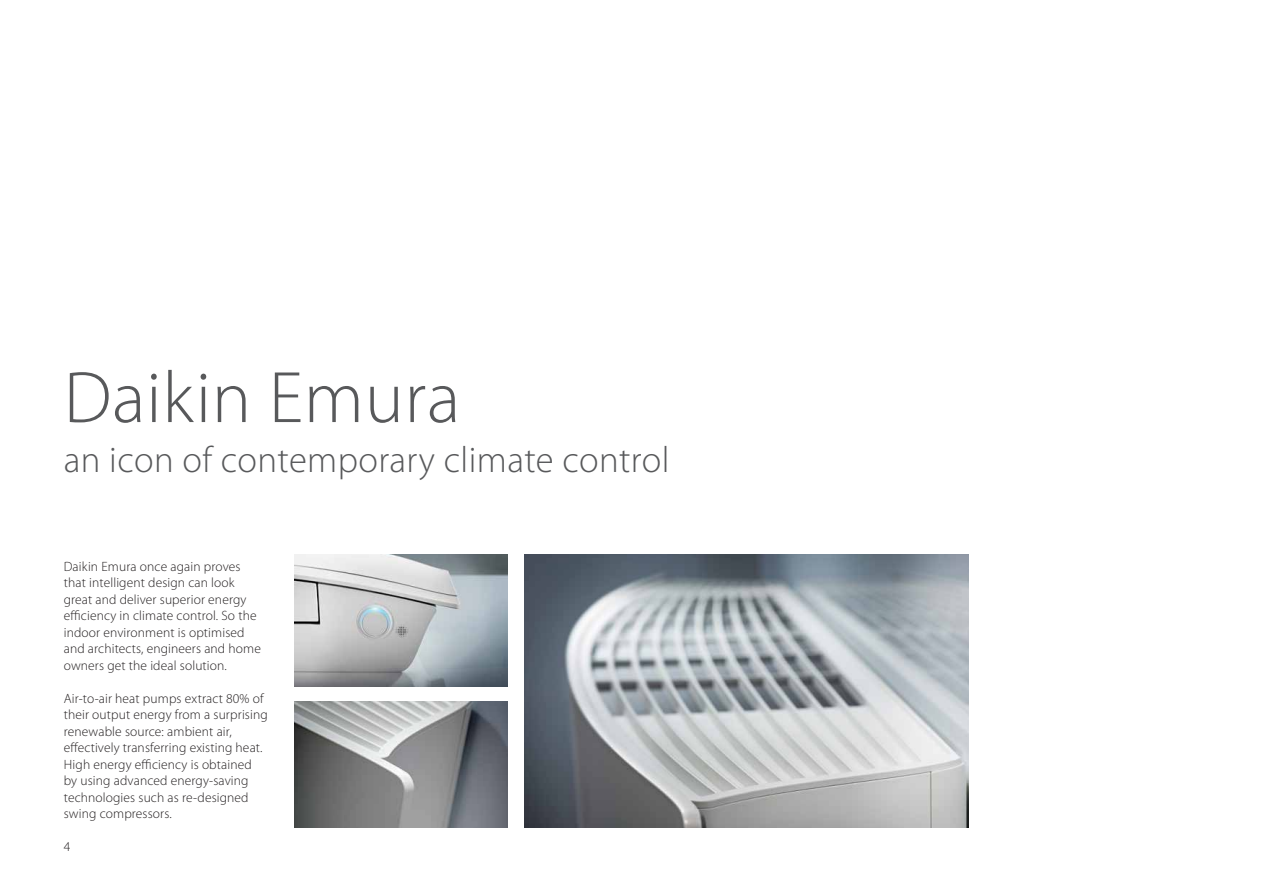
<style>
.page{position:relative;width:1263px;height:893px;background:#fff}
.page>*{position:absolute;margin:0;border:0;box-sizing:border-box;transform-origin:0 0}
.t1{font:300 73.5px "Myriad Pro";letter-spacing:.01em;color:#58595b}
.t2{font:300 36.75px "Myriad Pro";letter-spacing:.01em;color:#58595b}
.t3{font:300 13.5px/16.5px "Myriad Pro";letter-spacing:.01em;color:#231f20}
</style>
<div class="page">
<img style="left:294px;top:554px;width:214px;height:133px">
<img style="left:525px;top:554px;width:444px;height:274px">
<img style="left:294px;top:702px;width:214px;height:125px">
<h1 class="t1" style="left:64px;top:353px;width:398px">Daikin Emura</h1>
<h2 class="t2" style="left:64px;top:437px;width:607px">an icon of contemporary climate control</h2>
<p class="t3" style="left:64px;top:558px;width:199px">Daikin Emura once again proves that intelligent design can look great and deliver superior energy efficiency in climate control. So the indoor environment is optimised and architects, engineers and home owners get the ideal solution.</p>
<p class="t3" style="left:64px;top:690px;width:205px">Air-to-air heat pumps extract 80% of their output energy from a surprising renewable source: ambient air, effectively transferring existing heat.<br>High energy efficiency is obtained by using advanced energy-saving technologies such as re-designed swing compressors.</p>
<p class="t3" style="left:64px;top:838px;width:8px">4</p>
</div>
